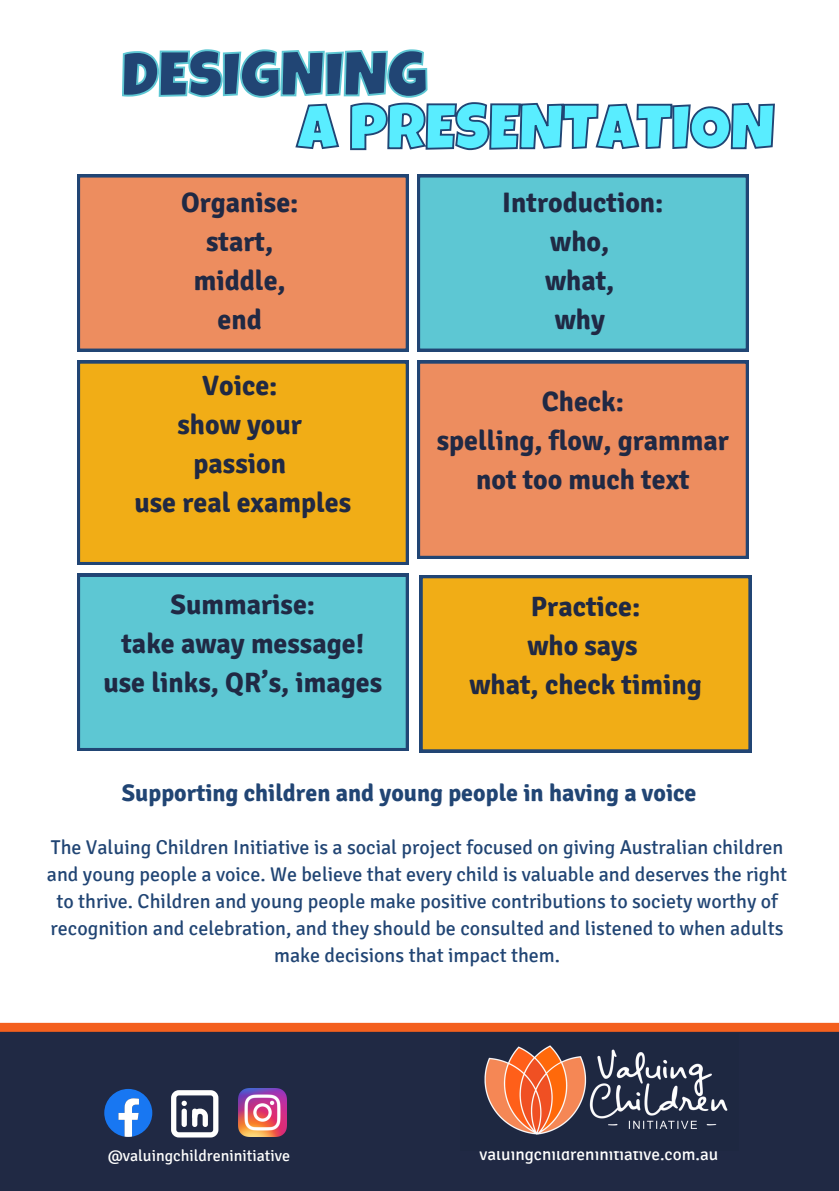
<style>
.page{position:relative;width:839px;height:1191px;background:#fff}
.page>*{position:absolute;margin:0;border:0;box-sizing:border-box;transform-origin:0 0}
.t1{font:63px "Luckiest Guy";color:#59edff}
.t2{font:63px "Luckiest Guy";color:#214574}
.t3{font:700 28px/39px "Signika";color:#202944;text-align:center}
.t4{font:700 24px "Signika";color:#214574}
.t5{font:20px/27px "Signika";color:#214574;text-align:center}
.t6{font:17.2px "Signika";color:#fffffe}
.t7{font:16px "Signika";color:#fffffe}
</style>
<div class="page">
<div style="left:77px;top:175px;width:331px;height:177px;background:#ed8d5f"></div>
<div style="left:417px;top:175px;width:331px;height:177px;background:#5dc7d3"></div>
<div style="left:77px;top:361px;width:331px;height:204px;background:#f1ad16"></div>
<div style="left:417px;top:361px;width:331px;height:198px;background:#ed8d5f"></div>
<div style="left:77px;top:574px;width:331px;height:177px;background:#5dc7d3"></div>
<div style="left:420px;top:575px;width:331px;height:177px;background:#f1ad16"></div>
<svg style="left:122px;top:49px;width:653px;height:102px"></svg>
<svg style="left:0;top:1023px;width:838px;height:168px;background:#2f2d41"></svg>
<svg style="left:104px;top:1089px;width:48px;height:48px"></svg>
<img style="left:238px;top:1089px;width:48px;height:48px">
<svg style="left:171px;top:1090px;width:47px;height:48px"></svg>
<img style="left:460px;top:1033px;width:278px;height:117px">
<h1 class="t2" style="left:122px;top:52px;width:307px">DESIGNING</h1>
<h1 class="t1" style="left:297px;top:104px;width:478px">A PRESENTATION</h1>
<h1 class="t3" style="left:181px;top:183px;width:119px">Organise: start, middle, end</h1>
<h1 class="t3" style="left:502px;top:183px;width:163px">Introduction: who,<br>what,<br>why</h1>
<h2 class="t3" style="left:134px;top:366px;width:218px">Voice:<br>show your passion<br>use real examples</h2>
<h2 class="t3" style="left:437px;top:383px;width:294px">Check:<br>spelling, flow, grammar not too much text</h2>
<h2 class="t3" style="left:103px;top:586px;width:280px">Summarise:<br>take away message! use links, QR’s, images</h2>
<h2 class="t3" style="left:469px;top:587px;width:234px">Practice:<br>who says<br>what, check timing</h2>
<p class="t4" style="left:122px;top:779px;width:576px">Supporting children and young people in having a voice</p>
<h4 class="t5" style="left:47px;top:834px;width:741px">The Valuing Children Initiative is a social project focused on giving Australian children and young people a voice. We believe that every child is valuable and deserves the right to thrive. Children and young people make positive contributions to society worthy of recognition and celebration, and they should be consulted and listened to when adults make decisions that impact them.</h4>
<p class="t7" style="left:108px;top:1146px;width:184px">@valuingchildreninitiative</p>
<p class="t6" style="left:479px;top:1143px;width:240px">valuingchildreninitiative.com.au</p>
</div>
